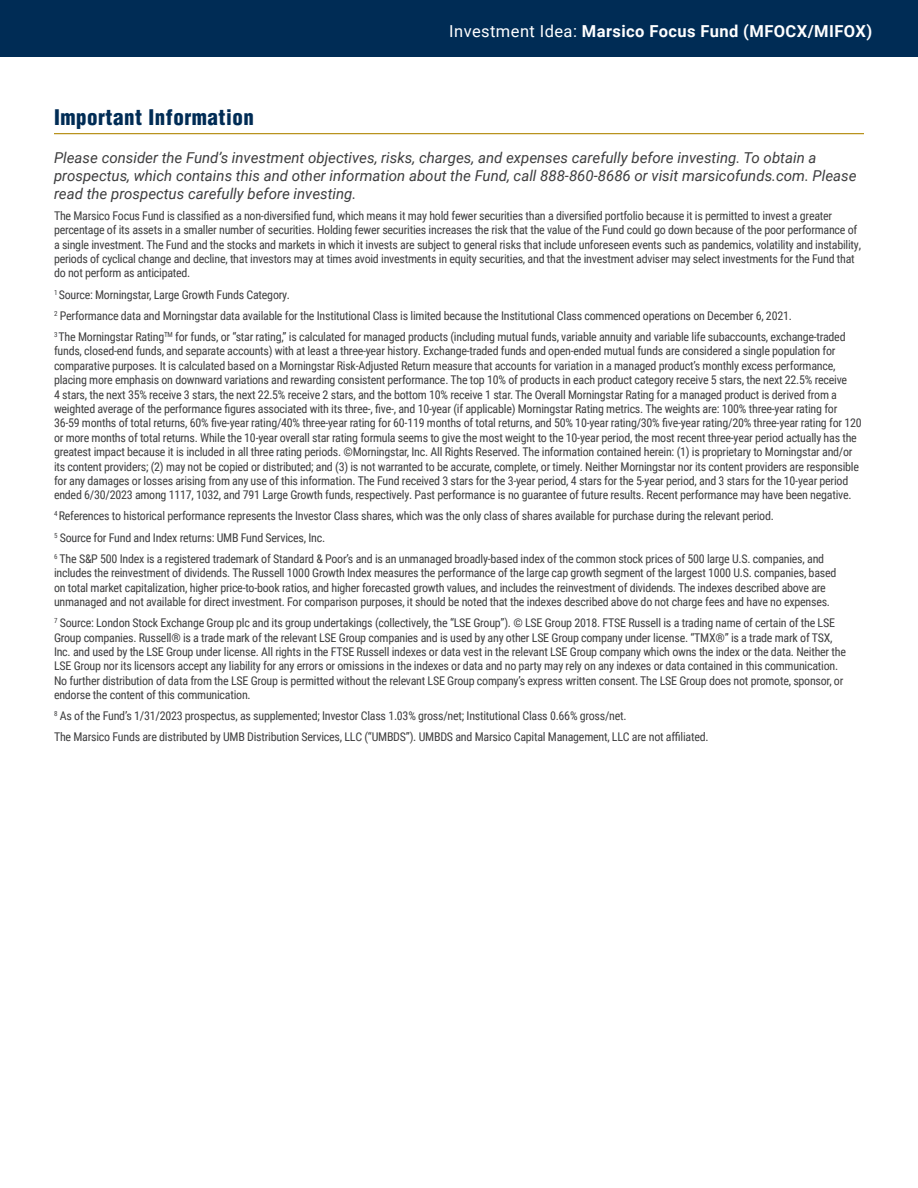
<style>
.page{position:relative;width:918px;height:1188px;background:#fff}
.page>*{position:absolute;margin:0;border:0;box-sizing:border-box;transform-origin:0 0}
.t1{font:900 condensed 21px "Helvetica LT Std";letter-spacing:.025em;color:#002c55}
.t2{font:700 16.5px "Roboto";letter-spacing:.025em;color:#fff}
.Body{font:italic 15px/18px "Roboto";color:#3e3e3f}
.Body-2{font:12px/14.4px "Roboto Condensed";letter-spacing:-.02em;color:#3e3e3f}
.s1{font-weight:400}
</style>
<div class="page">
<div style="left:0;top:0;width:918px;height:57px;background:#002c55"></div>
<hr style="left:54px;top:133px;width:810px;height:1px;background:#b28705">
<p class="t2" style="left:449px;top:19px;width:424px"><span class="s1">Investment Idea:</span> Marsico Focus Fund (MFOCX/MIFOX)</p>
<p class="t1" style="left:54px;top:104px;width:202px">Important Information</p>
<p class="Body" style="left:54px;top:148px;width:804px">Please consider the Fund’s investment objectives, risks, charges, and expenses carefully before investing. To obtain a prospectus, which contains this and other information about the Fund, call 888-860-8686 or visit marsicofunds.com. Please read the prospectus carefully before investing.</p>
<p class="Body-2" style="left:54px;top:208px;width:809px">The Marsico Focus Fund is classified as a non-diversified fund, which means it may hold fewer securities than a diversified portfolio because it is permitted to invest a greater percentage of its assets in a smaller number of securities. Holding fewer securities increases the risk that the value of the Fund could go down because of the poor performance of a single investment. The Fund and the stocks and markets in which it invests are subject to general risks that include unforeseen events such as pandemics, volatility and instability, periods of cyclical change and decline, that investors may at times avoid investments in equity securities, and that the investment adviser may select investments for the Fund that do not perform as anticipated.</p>
<p class="Body-2" style="left:54px;top:287px;width:238px"><sup>1</sup> Source: Morningstar, Large Growth Funds Category.</p>
<p class="Body-2" style="left:54px;top:308px;width:739px"><sup>2</sup> Performance data and Morningstar data available for the Institutional Class is limited because the Institutional Class commenced operations on December 6, 2021.</p>
<p class="Body-2" style="left:54px;top:329px;width:809px"><sup>3</sup> The Morningstar Rating<sup>TM</sup> for funds, or “star rating,” is calculated for managed products (including mutual funds, variable annuity and variable life subaccounts, exchange-traded funds, closed-end funds, and separate accounts) with at least a three-year history. Exchange-traded funds and open-ended mutual funds are considered a single population for comparative purposes. It is calculated based on a Morningstar Risk-Adjusted Return measure that accounts for variation in a managed product’s monthly excess performance, placing more emphasis on downward variations and rewarding consistent performance. The top 10% of products in each product category receive 5 stars, the next 22.5% receive<br>4 stars, the next 35% receive 3 stars, the next 22.5% receive 2 stars, and the bottom 10% receive 1 star. The Overall Morningstar Rating for a managed product is derived from a weighted average of the performance figures associated with its three-, five-, and 10-year (if applicable) Morningstar Rating metrics. The weights are: 100% three-year rating for 36-59 months of total returns, 60% five-year rating/40% three-year rating for 60-119 months of total returns, and 50% 10-year rating/30% five-year rating/20% three-year rating for 120 or more months of total returns. While the 10-year overall star rating formula seems to give the most weight to the 10-year period, the most recent three-year period actually has the greatest impact because it is included in all three rating periods. ©Morningstar, Inc. All Rights Reserved. The information contained herein: (1) is proprietary to Morningstar and/or its content providers; (2) may not be copied or distributed; and (3) is not warranted to be accurate, complete, or timely. Neither Morningstar nor its content providers are responsible for any damages or losses arising from any use of this information. The Fund received 3 stars for the 3-year period, 4 stars for the 5-year period, and 3 stars for the 10-year period ended 6/30/2023 among 1117, 1032, and 791 Large Growth funds, respectively. Past performance is no guarantee of future results. Recent performance may have been negative.</p>
<p class="Body-2" style="left:54px;top:509px;width:721px"><sup>4</sup> References to historical performance represents the Investor Class shares, which was the only class of shares available for purchase during the relevant period.</p>
<p class="Body-2" style="left:54px;top:530px;width:273px"><sup>5</sup> Source for Fund and Index returns: UMB Fund Services, Inc.</p>
<p class="Body-2" style="left:54px;top:551px;width:784px"><sup>6</sup> The S&amp;P 500 Index is a registered trademark of Standard &amp; Poor’s and is an unmanaged broadly-based index of the common stock prices of 500 large U.S. companies, and includes the reinvestment of dividends. The Russell 1000 Growth Index measures the performance of the large cap growth segment of the largest 1000 U.S. companies, based on total market capitalization, higher price-to-book ratios, and higher forecasted growth values, and includes the reinvestment of dividends. The indexes described above are unmanaged and not available for direct investment. For comparison purposes, it should be noted that the indexes described above do not charge fees and have no expenses.</p>
<p class="Body-2" style="left:54px;top:615px;width:794px"><sup>7</sup> Source: London Stock Exchange Group plc and its group undertakings (collectively, the “LSE Group”). © LSE Group 2018. FTSE Russell is a trading name of certain of the LSE Group companies. Russell® is a trade mark of the relevant LSE Group companies and is used by any other LSE Group company under license. “TMX®” is a trade mark of TSX, Inc. and used by the LSE Group under license. All rights in the FTSE Russell indexes or data vest in the relevant LSE Group company which owns the index or the data. Neither the LSE Group nor its licensors accept any liability for any errors or omissions in the indexes or data and no party may rely on any indexes or data contained in this communication.<br>No further distribution of data from the LSE Group is permitted without the relevant LSE Group company’s express written consent. The LSE Group does not promote, sponsor, or endorse the content of this communication.</p>
<p class="Body-2" style="left:54px;top:708px;width:574px"><sup>8</sup> As of the Fund’s 1/31/2023 prospectus, as supplemented; Investor Class 1.03% gross/net; Institutional Class 0.66% gross/net.</p>
<p class="Body-2" style="left:54px;top:730px;width:656px">The Marsico Funds are distributed by UMB Distribution Services, LLC (“UMBDS”). UMBDS and Marsico Capital Management, LLC are not affiliated.</p>
</div>
